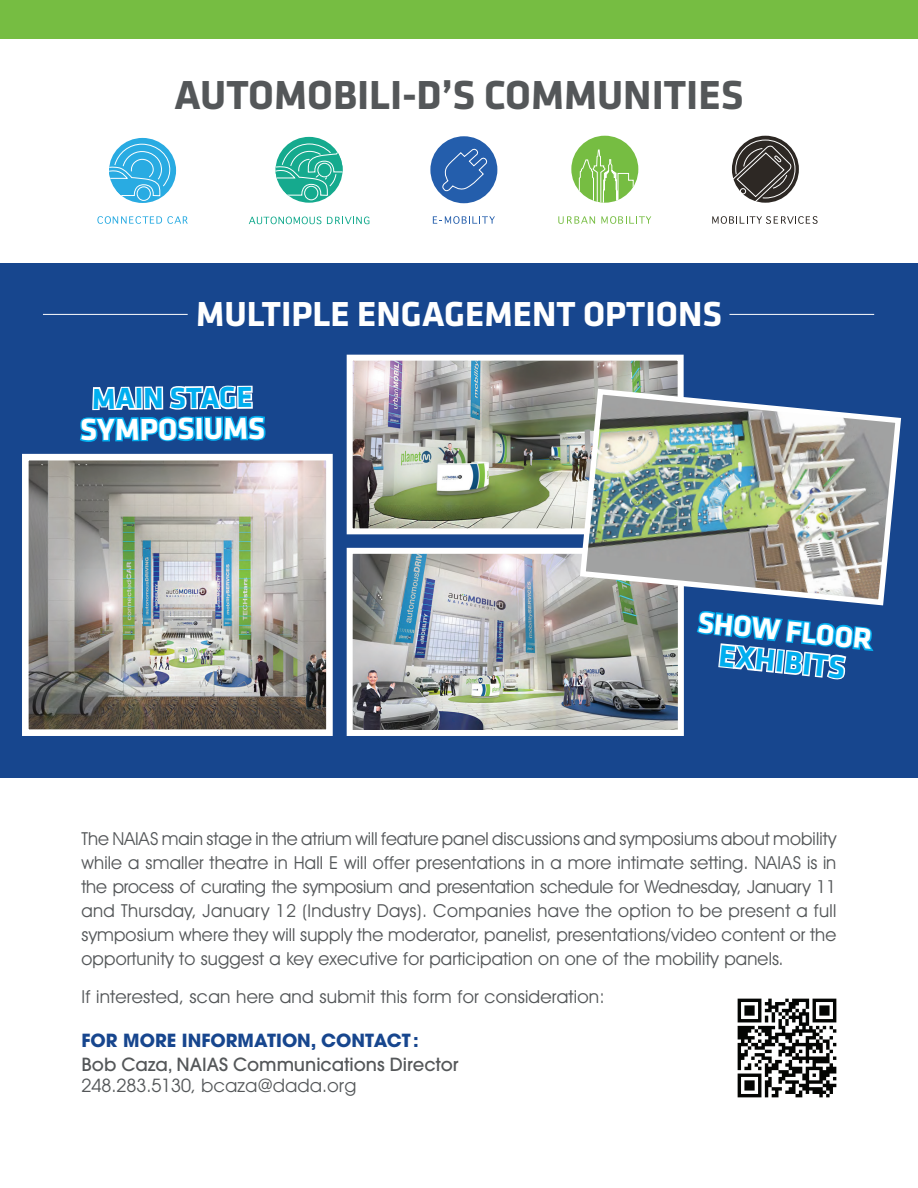
<style>
.page{position:relative;width:918px;height:1188px;background:#fff}
.page>*{position:absolute;margin:0;border:0;box-sizing:border-box;transform-origin:0 0}
.t1{font:700 42px "Klavika";color:#545759}
.t2{font:700 36px "Klavika";color:#fff}
.t3{font:700 31.5px "Klavika";color:#fff}
.t4{font:700 31.5px "Klavika";color:#00aeef}
.t5{font:700 30px "Klavika";letter-spacing:-.01em;color:#00aeef}
.t6{font:700 30px "Klavika";color:#fff}
.t7{font:18px/24px "Avant Garde IT Cby BT";letter-spacing:.01em;color:#545759;text-align:justify}
.t8{font:500 18px "Avant Garde";color:#545759}
.t9{font:700 18px "Avant Garde";color:#17468e}
.t10{font:18px "Avant Garde";color:#545759}
</style>
<div class="page">
<div style="left:0;top:0;width:918px;height:39px;background:#76bd42"></div>
<div style="left:0;top:264px;width:918px;height:514px;background:#17468e"></div>
<img style="left:354px;top:555px;width:323px;height:174px">
<div style="left:347px;top:548px;width:337px;height:188px;border:6px solid #fff"></div>
<svg style="left:78px;top:385px;width:189px;height:69px"></svg>
<svg style="left:696px;top:611px;width:178px;height:69px"></svg>
<img style="left:737px;top:998px;width:100px;height:100px">
<img style="left:354px;top:362px;width:323px;height:165px">
<div style="left:347px;top:355px;width:337px;height:179px;border:6px solid #fff"></div>
<hr style="left:43px;top:314px;width:145px;height:1px;background:#fff">
<hr style="left:729px;top:314px;width:145px;height:1px;background:#fff">
<img style="left:577px;top:386px;width:325px;height:222px">
<img style="left:30px;top:462px;width:295px;height:266px">
<div style="left:22px;top:454px;width:311px;height:282px;border:7px solid #fff"></div>
<svg style="left:109px;top:138px;width:67px;height:65px"></svg>
<svg style="left:137px;top:187px;width:13px;height:13px"></svg>
<div style="left:137px;top:186px;width:14px;height:15px;border:1px solid #fff;border-radius:50%"></div>
<svg style="left:109px;top:144px;width:62px;height:52px;background:#54bce7"></svg>
<svg style="left:97px;top:216px;width:91px;height:8px"></svg>
<svg style="left:249px;top:217px;width:72px;height:7px"></svg>
<svg style="left:327px;top:217px;width:42px;height:7px"></svg>
<div style="left:276px;top:137px;width:67px;height:66px;background:#15aa8e;border-radius:50%"></div>
<div style="left:304px;top:186px;width:14px;height:14px;border:1px solid #fff;border-radius:50%"></div>
<svg style="left:276px;top:143px;width:67px;height:53px"></svg>
<div style="left:430px;top:136px;width:67px;height:67px;background:#245eac;border-radius:50%"></div>
<svg style="left:442px;top:148px;width:56px;height:48px"></svg>
<svg style="left:433px;top:216px;width:62px;height:8px"></svg>
<div style="left:571px;top:136px;width:67px;height:67px;background:#76bd42;border-radius:50%"></div>
<svg style="left:579px;top:149px;width:55px;height:54px"></svg>
<svg style="left:558px;top:216px;width:37px;height:8px"></svg>
<svg style="left:601px;top:216px;width:50px;height:8px"></svg>
<div style="left:732px;top:136px;width:67px;height:67px;background:#2d2824;border-radius:50%"></div>
<svg style="left:731px;top:139px;width:65px;height:64px"></svg>
<svg style="left:712px;top:216px;width:106px;height:8px"></svg>
<h1 class="t1" style="left:174px;top:65px;width:571px">AUTOMOBILI-D’S COMMUNITIES</h1>
<h2 class="t2" style="left:196px;top:288px;width:527px">MULTIPLE ENGAGEMENT OPTIONS</h2>
<h3 class="t5" style="left:92px;top:376px;width:162px">MAIN STAGE</h3>
<h3 class="t3" style="left:80px;top:408px;width:187px;rotate:-1deg">SYMPOSIUMS</h3>
<h3 class="t6" style="left:700px;top:600px;width:177px;rotate:6deg">SHOW FLOOR</h3>
<h3 class="t4" style="left:721px;top:632px;width:128px;rotate:6deg">EXHIBITS</h3>
<p class="t7" style="left:82px;top:827px;width:756px">The NAIAS main stage in the atrium will feature panel discussions and symposiums about mobility while a smaller theatre in Hall E will offer presentations in a more intimate setting. NAIAS is in the process of curating the symposium and presentation schedule for Wednesday, January 11 and Thursday, January 12 (Industry Days). Companies have the option to be present a full symposium where they will supply the moderator, panelist, presentations/video content or the opportunity to suggest a key executive for participation on one of the mobility panels.</p>
<p class="t7" style="left:82px;top:984px;width:525px">If interested, scan here and submit this form for consideration:</p>
<p class="t9" style="left:82px;top:1029px;width:339px">FOR MORE INFORMATION, CONTACT:</p>
<p class="t8" style="left:82px;top:1053px;width:379px">Bob Caza, NAIAS Communications Director</p>
<p class="t10" style="left:82px;top:1075px;width:276px">248.283.5130, bcaza@dada.org</p>
</div>
